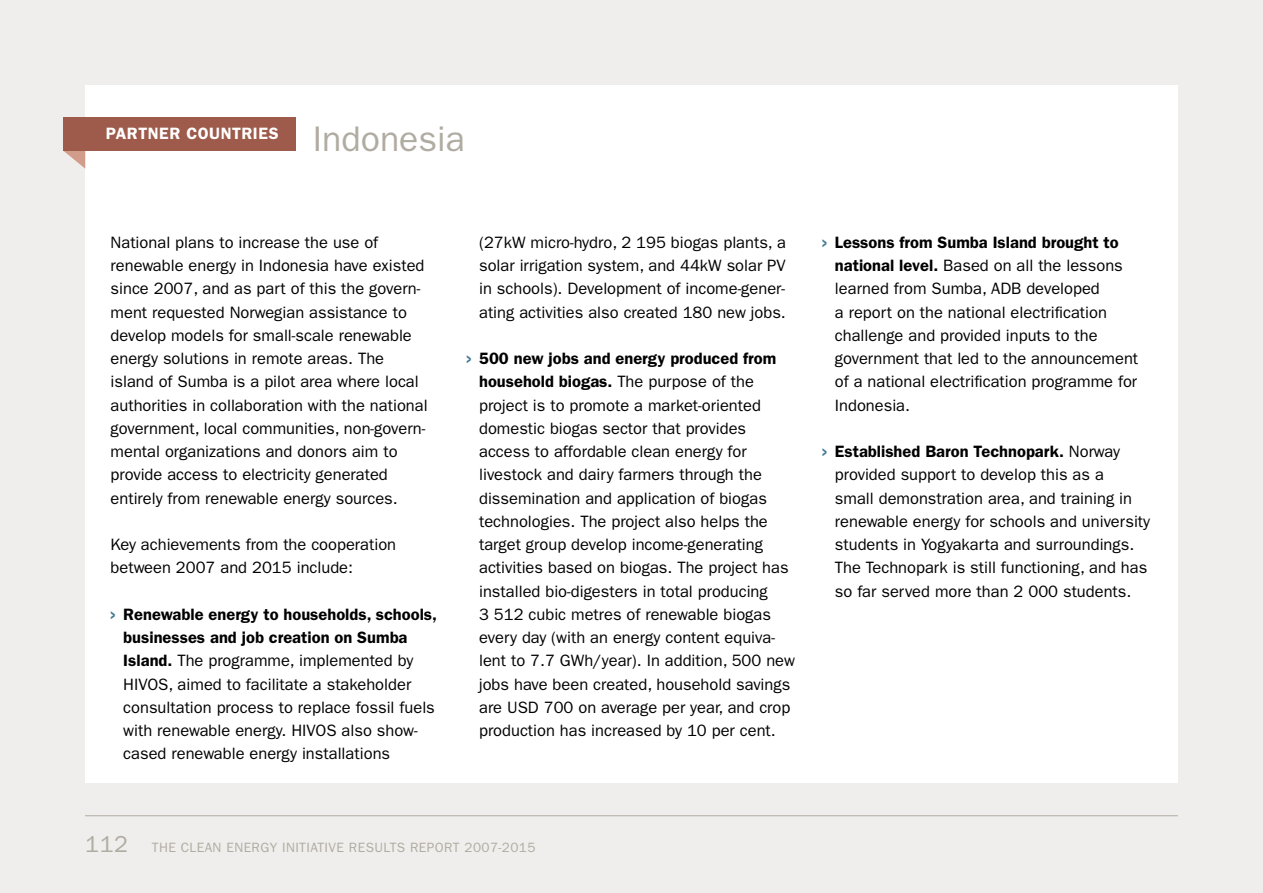
<style>
.page{position:relative;width:1263px;height:893px;background:#efeeec}
.page>*{position:absolute;margin:0;border:0;box-sizing:border-box;transform-origin:0 0}
.t1{font:35.7px "ITC Franklin Gothic Std";color:#b1aca2}
.t2{font:16.5px/23.2px "ITC Franklin Gothic Std";color:#000}
.t3{font:600 16.5px "ITC Franklin Gothic Std";letter-spacing:.035em;color:#fff}
.t4{font:13.5px "ITC Franklin Gothic Std";letter-spacing:.03em;color:#b1aca2}
.s1{font-weight:600;color:#437793}
.s2{font-weight:600}
.s3{font-size:23.25px}
</style>
<div class="page">
<div style="left:85px;top:85px;width:1093px;height:698px;background:#fff"></div>
<hr style="left:85px;top:815px;width:1093px;height:1px;background:#b1aca2">
<svg style="left:64px;top:151px;width:21px;height:18px"></svg>
<div style="left:63px;top:117px;width:233px;height:33px;background:#9e5b4c"></div>
<p class="t3" style="left:106px;top:124px;width:175px">PARTNER COUNTRIES</p>
<h1 class="t1" style="left:313px;top:118px;width:154px">Indonesia</h1>
<p class="t2" style="left:111px;top:231px;width:319px">National plans to increase the use of renewable energy in Indonesia have existed since 2007, and as part of this the govern&shy;ment requested Norwegian assistance to develop models for small-scale renewable energy solutions in remote areas. The island of Sumba is a pilot area where local authorities in collaboration with the national government, local communities, non-govern&shy;mental organizations and donors aim to provide access to electricity generated entirely from renewable energy sources.</p>
<p class="t2" style="left:111px;top:533px;width:287px">Key achievements from the cooperation between 2007 and 2015 include:</p>
<p class="t2" style="left:123px;top:603px;width:315px;text-indent:-13px"><span class="s1">&gt;</span> <span class="s2">Renewable energy to households, schools, businesses and job creation on Sumba Island.</span> The programme, implemented by HIVOS, aimed to facilitate a stakeholder consultation process to replace fossil fuels with renewable energy. HIVOS also show&shy;cased renewable energy installations</p>
<p class="t2" style="left:479px;top:231px;width:308px;text-align:justify">(27kW micro-hydro, 2 195 biogas plants, a solar irrigation system, and 44kW solar PV in schools). Development of income-gener&shy;ating activities also created 180 new jobs.</p>
<p class="t2" style="left:479px;top:347px;width:317px;text-indent:-13px"><span class="s1">&gt;</span> <span class="s2">500 new jobs and energy produced from household biogas.</span> The purpose of the project is to promote a market-oriented domestic biogas sector that provides access to affordable clean energy for livestock and dairy farmers through the dissemination and application of biogas technologies. The project also helps the target group develop income-generating activities based on biogas. The project has installed bio-digesters in total producing<br>3 512 cubic metres of renewable biogas every day (with an energy content equiva&shy;lent to 7.7 GWh/year). In addition, 500 new jobs have been created, household savings are USD 700 on average per year, and crop production has increased by 10 per cent.</p>
<p class="t2" style="left:835px;top:231px;width:305px;text-indent:-13px"><span class="s1">&gt;</span> <span class="s2">Lessons from Sumba Island brought to national level.</span> Based on all the lessons learned from Sumba, ADB developed<br>a report on the national electrification challenge and provided inputs to the government that led to the announcement of a national electrification programme for Indonesia.</p>
<p class="t2" style="left:835px;top:440px;width:317px;text-indent:-13px"><span class="s1">&gt;</span> <span class="s2">Established Baron Technopark.</span> Norway provided support to develop this as a<br>small demonstration area, and training in renewable energy for schools and university students in Yogyakarta and surroundings.<br>The Technopark is still functioning, and has so far served more than 2 000 students.</p>
<p class="t4" style="left:85px;top:839px;width:452px"><span class="s3">112</span> THE CLEAN ENERGY INITIATIVE RESULTS REPORT 2007-2015</p>
</div>
